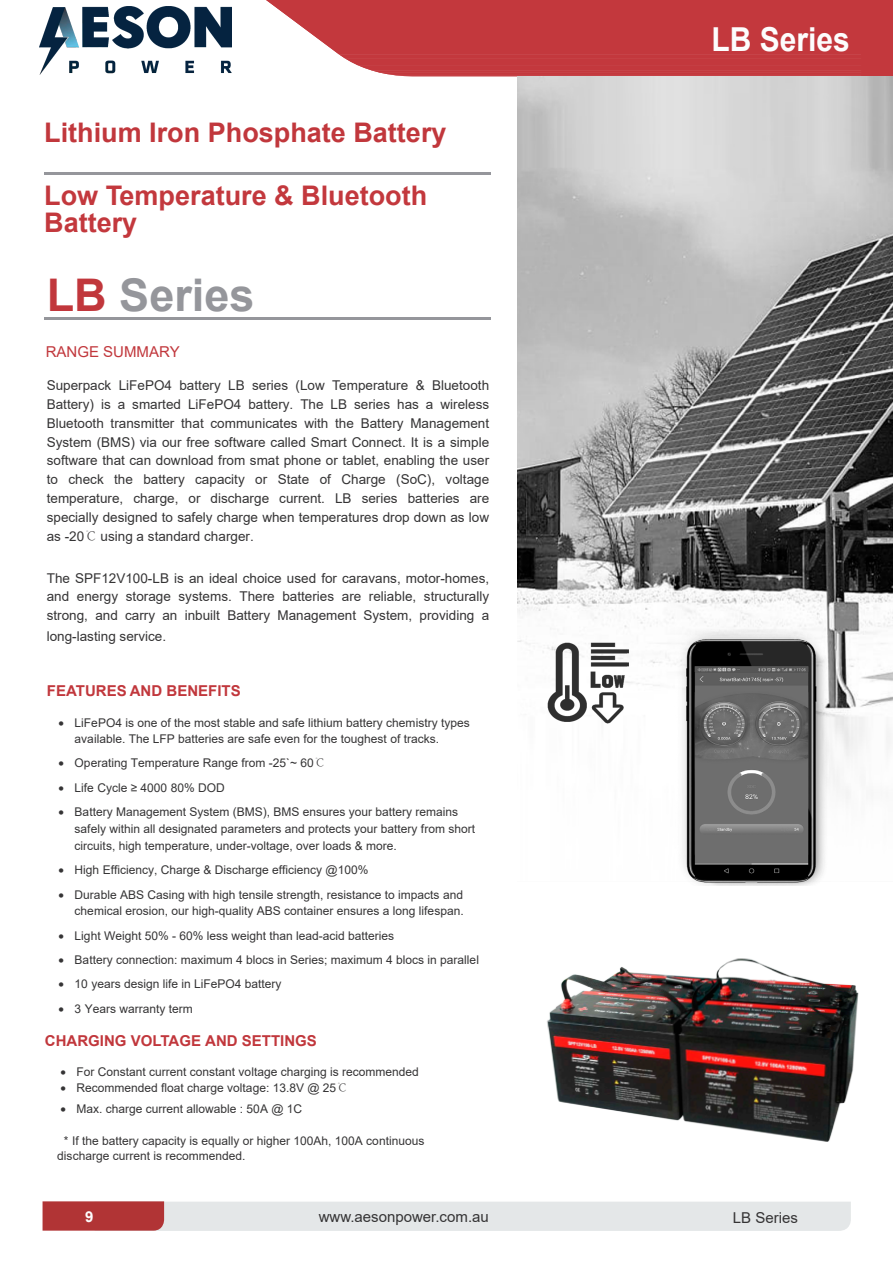
<style>
.page{position:relative;width:893px;height:1262px;background:#fff}
.page>*{position:absolute;margin:0;border:0;box-sizing:border-box;transform-origin:0 0}
.t1{font:700 45px "Arial";color:#95969b}
.t2{font:700 33px "Arial";color:#fdfdfd;scale:.91 1}
.t3{font:700 27px/27px "Arial";color:#c3383d}
.t4{font:700 27px "Arial";color:#c1373c}
.t5{font:700 15px "Arial";color:#c1373c}
.t6{font:15px "Arial";color:#353435}
.t7{font:15px "Arial";color:#c1373c}
.t8{font:700 15px "Arial";color:#fdfdfd}
.t9{font:13.5px/18.9px "Arial";color:#353435;text-align:justify}
.t10{font:12px/16.8px "Arial";color:#353435}
.s1{color:#c1373c}
.s2{font-family:"Adobe Song Std";font-weight:300}
</style>
<div class="page">
<svg style="left:43px;top:1201px;width:807px;height:29px;background:#dac4c5"></svg>
<svg style="left:266px;top:0;width:595px;height:77px;background:#c84b4f"></svg>
<div style="left:861px;top:0;width:31px;height:54px;background:#c3383d"></div>
<hr style="left:861px;top:54px;width:31px;height:4px;background:#c3383d">
<hr style="left:861px;top:58px;width:31px;height:4px;background:#c3383d">
<hr style="left:861px;top:62px;width:31px;height:3px;background:#c3383d">
<hr style="left:861px;top:65px;width:31px;height:3px;background:#c3383d">
<hr style="left:861px;top:68px;width:31px;height:3px;background:#c3383d">
<hr style="left:861px;top:71px;width:31px;height:2px;background:#c3383d">
<hr style="left:861px;top:73px;width:31px;height:1px;background:#c3383d">
<hr style="left:861px;top:74px;width:31px;height:1px;background:#c3383d">
<hr style="left:861px;top:75px;width:31px;height:1px;background:#c3383d">
<img style="left:518px;top:76px;width:374px;height:810px">
<hr style="left:44px;top:317px;width:446px;height:2px;background:#95969b">
<hr style="left:44px;top:173px;width:446px;height:2px;background:#95969b">
<img style="left:659px;top:629px;width:204px;height:256px">
<img style="left:529px;top:958px;width:330px;height:261px">
<img style="left:536px;top:640px;width:123px;height:86px">
<img style="left:39px;top:6px;width:192px;height:69px">
<h3 class="t4" style="left:44px;top:122px;width:404px">Lithium Iron Phosphate Battery</h3>
<h3 class="t3" style="left:44px;top:185px;width:384px">Low Temperature &amp; Bluetooth<br>Battery</h3>
<h1 class="t1" style="left:47px;top:278px;width:209px"><span class="s1">LB</span> Series</h1>
<p class="t7" style="left:46px;top:346px;width:136px">RANGE SUMMARY</p>
<p class="t9" style="left:47px;top:377px;width:444px">Superpack LiFePO4 battery LB series (Low Temperature &amp; Bluetooth Battery) is a smarted LiFePO4 battery. The LB series has a wireless Bluetooth transmitter that communicates with the Battery Management System (BMS) via our free software called Smart Connect. It is a simple software that can download from smat phone or tablet, enabling the user to check the battery capacity or State of Charge (SoC), voltage temperature, charge, or discharge current. LB series batteries are specially designed to safely charge when temperatures drop down as low as -20<span class="s2">℃</span> using a standard charger.</p>
<p class="t9" style="left:47px;top:568px;width:444px">The SPF12V100-LB is an ideal choice used for caravans, motor-homes, and energy storage systems. There batteries are reliable, structurally strong, and carry an inbuilt Battery Management System, providing a</p>
<p class="t9" style="left:47px;top:626px;width:121px">long-lasting service.</p>
<p class="t5" style="left:47px;top:685px;width:195px">FEATURES AND BENEFITS</p>
<p class="t10" style="left:75px;top:714px;width:396px;text-indent:-16px">• LiFePO4 is one of the most stable and safe lithium battery chemistry types available. The LFP batteries are safe even for the toughest of tracks.</p>
<p class="t10" style="left:59px;top:754px;width:269px">• Operating Temperature Range from -25`~ 60<span class="s2">℃</span></p>
<p class="t10" style="left:59px;top:779px;width:167px">• Life Cycle ≥ 4000 80% DOD</p>
<p class="t10" style="left:75px;top:803px;width:402px;text-indent:-16px">• Battery Management System (BMS), BMS ensures your battery remains safely within all designated parameters and protects your battery from short circuits, high temperature, under-voltage, over loads &amp; more.</p>
<p class="t10" style="left:59px;top:861px;width:311px">• High Efficiency, Charge &amp; Discharge efficiency @100%</p>
<p class="t10" style="left:59px;top:886px;width:406px;text-align:right">• Durable ABS Casing with high tensile strength, resistance to impacts and chemical erosion, our high-quality ABS container ensures a long lifespan.</p>
<p class="t10" style="left:59px;top:927px;width:337px">• Light Weight 50% - 60% less weight than lead-acid batteries</p>
<p class="t10" style="left:59px;top:951px;width:422px">• Battery connection: maximum 4 blocs in Series; maximum 4 blocs in parallel</p>
<p class="t10" style="left:59px;top:975px;width:224px">• 10 years design life in LiFePO4 battery</p>
<p class="t10" style="left:59px;top:1000px;width:136px">• 3 Years warranty term</p>
<p class="t5" style="left:45px;top:1035px;width:273px">CHARGING VOLTAGE AND SETTINGS</p>
<p class="t10" style="left:60px;top:1062px;width:360px">• For Constant current constant voltage charging is recommended</p>
<p class="t10" style="left:60px;top:1079px;width:289px">• Recommended float charge voltage: 13.8V @ 25<span class="s2">℃</span></p>
<p class="t10" style="left:60px;top:1100px;width:243px">• Max. charge current allowable : 50A @ 1C</p>
<p class="t10" style="left:57px;top:1133px;width:368px;line-height:14.4px;text-indent:7px">* If the battery capacity is equally or higher 100Ah, 100A continuous discharge current is recommended.</p>
<p class="t8" style="left:85px;top:1210px;width:10px">9</p>
<p class="t6" style="left:319px;top:1210px;width:172px">www.aesonpower.com.au</p>
<h2 class="t2" style="left:711px;top:27px;width:154px">LB Series</h2>
<p class="t6" style="left:732px;top:1211px;width:67px">LB Series</p>
</div>
